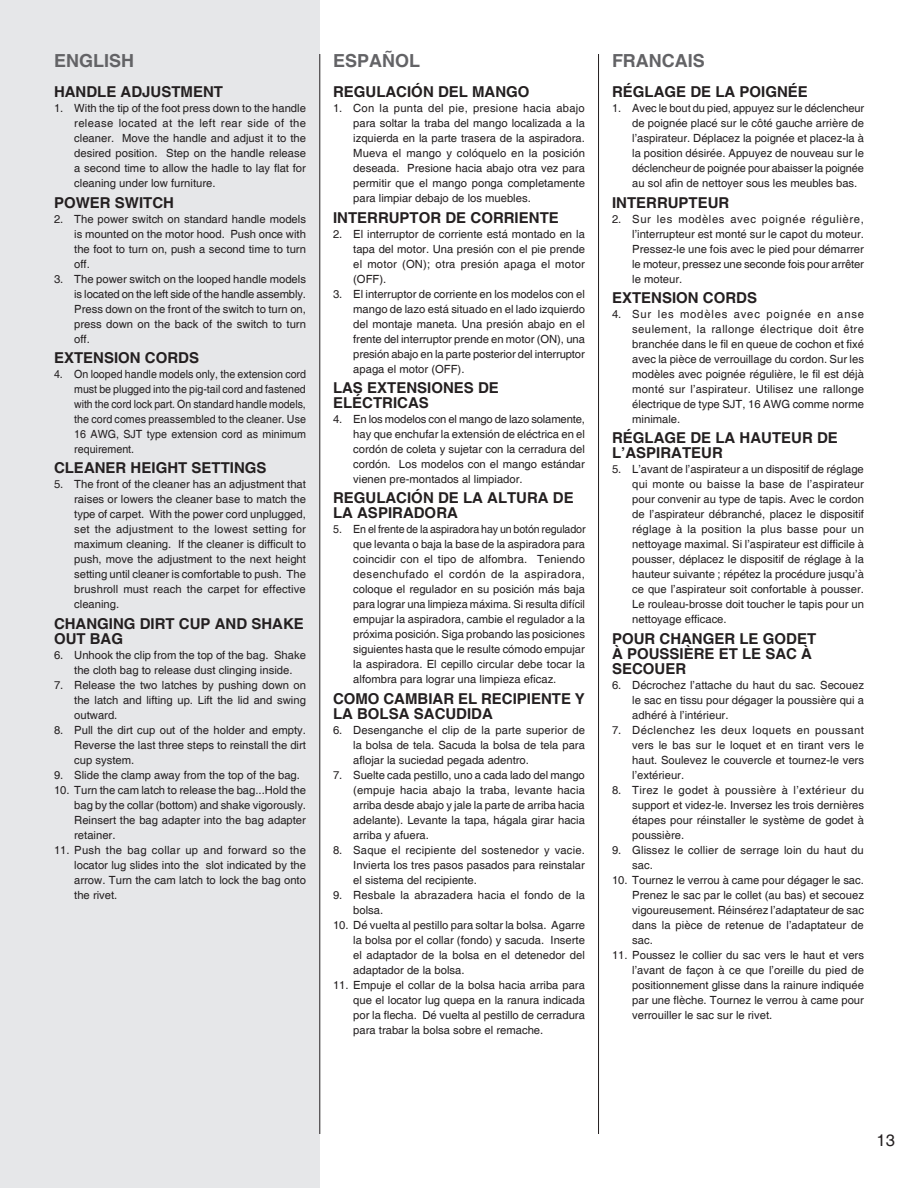
<style>
.page{position:relative;width:918px;height:1188px;background:#fff}
.page>*{position:absolute;margin:0;border:0;box-sizing:border-box;transform-origin:0 0}
.t1{font:700 18px "Helvetica";color:#636366}
.Body{font:16.5px "Helvetica";color:#231f20}
.HEAD_SECTIONS{font:700 15px/15px "Helvetica";color:#231f20}
.Body-2{font:11.25px/15px "Helvetica";color:#231f20;text-align:justify}
.Body-3{font:11.25px/15px "Helvetica";color:#231f20;text-align:justify;scale:.95 1}
</style>
<div class="page">
<div style="left:0;top:0;width:320px;height:1188px;background:#e6e7e9"></div>
<hr style="left:319px;top:54px;width:1px;height:1080px;background:#231f20">
<hr style="left:598px;top:54px;width:1px;height:1080px;background:#231f20">
<p class="t1" style="left:54px;top:50px;width:82px">ENGLISH</p>
<p class="HEAD_SECTIONS" style="left:54px;top:85px;width:171px">HANDLE ADJUSTMENT</p>
<p class="Body-2" style="left:74px;top:101px;width:233px;text-indent:-20px">1. With the tip of the foot press down to the handle release located at the left rear side of the cleaner. Move the handle and adjust it to the desired position. Step on the handle release a second time to allow the hadle to lay flat for cleaning under low furniture.</p>
<p class="HEAD_SECTIONS" style="left:54px;top:195px;width:121px">POWER SWITCH</p>
<p class="Body-2" style="left:74px;top:211px;width:233px;text-indent:-20px">2. The power switch on standard handle models is mounted on the motor hood. Push once with the foot to turn on, push a second time to turn off.</p>
<p class="Body-2" style="left:74px;top:271px;width:233px;text-indent:-20px">3. The power switch on the looped handle models is located on the left side of the handle assembly.<br>Press down on the front of the switch to turn on, press down on the back of the switch to turn off.</p>
<p class="HEAD_SECTIONS" style="left:54px;top:351px;width:147px">EXTENSION CORDS</p>
<p class="Body-3" style="left:74px;top:367px;width:246px;text-indent:-20px">4. On looped handle models only, the extension cord must be plugged into the pig-tail cord and fastened with the cord lock part. On standard handle models, the cord comes preassembled to the cleaner. Use 16 AWG, SJT type extension cord as minimum requirement.</p>
<p class="HEAD_SECTIONS" style="left:54px;top:461px;width:214px">CLEANER HEIGHT SETTINGS</p>
<p class="Body-2" style="left:74px;top:477px;width:233px;text-indent:-20px">5. The front of the cleaner has an adjustment that raises or lowers the cleaner base to match the type of carpet. With the power cord unplugged, set the adjustment to the lowest setting for maximum cleaning. If the cleaner is difficult to push, move the adjustment to the next height setting until cleaner is comfortable to push. The brushroll must reach the carpet for effective cleaning.</p>
<p class="HEAD_SECTIONS" style="left:54px;top:617px;width:251px">CHANGING DIRT CUP AND SHAKE<br>OUT BAG</p>
<p class="Body-2" style="left:54px;top:648px;width:254px;text-align:center">6. Unhook the clip from the top of the bag. Shake the cloth bag to release dust clinging inside.</p>
<p class="Body-2" style="left:74px;top:678px;width:233px;text-indent:-20px">7. Release the two latches by pushing down on the latch and lifting up. Lift the lid and swing outward.</p>
<p class="Body-2" style="left:74px;top:723px;width:233px;text-indent:-20px">8. Pull the dirt cup out of the holder and empty.<br>Reverse the last three steps to reinstall the dirt cup system.</p>
<p class="Body-2" style="left:54px;top:768px;width:247px">9. Slide the clamp away from the top of the bag.</p>
<p class="Body-2" style="left:74px;top:783px;width:233px;text-indent:-20px">10. Turn the cam latch to release the bag...Hold the bag by the collar (bottom) and shake vigorously.<br>Reinsert the bag adapter into the bag adapter retainer.</p>
<p class="Body-2" style="left:74px;top:843px;width:233px;text-indent:-20px">11. Push the bag collar up and forward so the locator lug slides into the slot indicated by the arrow. Turn the cam latch to lock the bag onto the rivet.</p>
<p class="t1" style="left:333px;top:50px;width:89px">ESPAÑOL</p>
<p class="HEAD_SECTIONS" style="left:333px;top:85px;width:198px">REGULACIÓN DEL MANGO</p>
<p class="Body-2" style="left:353px;top:101px;width:233px;text-indent:-20px">1. Con la punta del pie, presione hacia abajo para soltar la traba del mango localizada a la izquierda en la parte trasera de la aspiradora.<br>Mueva el mango y colóquelo en la posición deseada. Presione hacia abajo otra vez para permitir que el mango ponga completamente para limpiar debajo de los muebles.</p>
<p class="HEAD_SECTIONS" style="left:333px;top:210px;width:227px">INTERRUPTOR DE CORRIENTE</p>
<p class="Body-2" style="left:353px;top:226px;width:233px;text-indent:-20px">2. El interruptor de corriente está montado en la tapa del motor. Una presión con el pie prende el motor (ON); otra presión apaga el motor (OFF).</p>
<p class="Body-2" style="left:353px;top:286px;width:233px;text-indent:-20px">3. El interruptor de corriente en los modelos con el mango de lazo está situado en el lado izquierdo del montaje maneta. Una presión abajo en el frente del interruptor prende en motor (ON), una presión abajo en la parte posterior del interruptor apaga el motor (OFF).</p>
<p class="HEAD_SECTIONS" style="left:333px;top:381px;width:167px">LAS EXTENSIONES DE<br>ELÉCTRICAS</p>
<p class="Body-2" style="left:353px;top:412px;width:233px;text-indent:-20px">4. En los modelos con el mango de lazo solamente, hay que enchufar la extensión de eléctrica en el cordón de coleta y sujetar con la cerradura del cordón. Los modelos con el mango estándar vienen pre-montados al limpiador.</p>
<p class="HEAD_SECTIONS" style="left:333px;top:491px;width:242px">REGULACIÓN DE LA ALTURA DE<br>LA ASPIRADORA</p>
<p class="Body-3" style="left:353px;top:522px;width:246px;text-indent:-20px">5. En el frente de la aspiradora hay un botón regulador que levanta o baja la base de la aspiradora para coincidir con el tipo de alfombra. Teniendo desenchufado el cordón de la aspiradora, coloque el regulador en su posición más baja para lograr una limpieza máxima. Si resulta difícil empujar la aspiradora, cambie el regulador a la próxima posición. Siga probando las posiciones siguientes hasta que le resulte cómodo empujar la aspiradora. El cepillo circular debe tocar la alfombra para lograr una limpieza eficaz.</p>
<p class="HEAD_SECTIONS" style="left:333px;top:692px;width:253px">COMO CAMBIAR EL RECIPIENTE Y<br>LA BOLSA SACUDIDA</p>
<p class="Body-2" style="left:353px;top:723px;width:233px;text-indent:-20px">6. Desenganche el clip de la parte superior de la bolsa de tela. Sacuda la bolsa de tela para aflojar la suciedad pegada adentro.</p>
<p class="Body-2" style="left:353px;top:768px;width:233px;text-indent:-20px">7. Suelte cada pestillo, uno a cada lado del mango (empuje hacia abajo la traba, levante hacia arriba desde abajo y jale la parte de arriba hacia adelante). Levante la tapa, hágala girar hacia arriba y afuera.</p>
<p class="Body-2" style="left:353px;top:843px;width:233px;text-indent:-20px">8. Saque el recipiente del sostenedor y vacie.<br>Invierta los tres pasos pasados para reinstalar el sistema del recipiente.</p>
<p class="Body-2" style="left:353px;top:888px;width:233px;text-indent:-20px">9. Resbale la abrazadera hacia el fondo de la bolsa.</p>
<p class="Body-2" style="left:353px;top:918px;width:233px;text-indent:-20px">10. Dé vuelta al pestillo para soltar la bolsa. Agarre la bolsa por el collar (fondo) y sacuda. Inserte el adaptador de la bolsa en el detenedor del adaptador de la bolsa.</p>
<p class="Body-2" style="left:353px;top:978px;width:233px;text-indent:-20px">11. Empuje el collar de la bolsa hacia arriba para que el locator lug quepa en la ranura indicada por la flecha. Dé vuelta al pestillo de cerradura para trabar la bolsa sobre el remache.</p>
<p class="t1" style="left:612px;top:50px;width:94px">FRANCAIS</p>
<p class="HEAD_SECTIONS" style="left:612px;top:85px;width:197px">RÉGLAGE DE LA POIGNÉE</p>
<p class="Body-2" style="left:632px;top:101px;width:233px;text-indent:-20px">1. Avec le bout du pied, appuyez sur le déclencheur de poignée placé sur le côté gauche arrière de l’aspirateur. Déplacez la poignée et placez-la à la position désirée. Appuyez de nouveau sur le déclencheur de poignée pour abaisser la poignée au sol afin de nettoyer sous les meubles bas.</p>
<p class="HEAD_SECTIONS" style="left:612px;top:195px;width:119px">INTERRUPTEUR</p>
<p class="Body-2" style="left:632px;top:211px;width:233px;text-indent:-20px">2. Sur les modèles avec poignée régulière, l’interrupteur est monté sur le capot du moteur.<br>Pressez-le une fois avec le pied pour démarrer le moteur, pressez une seconde fois pour arrêter le moteur.</p>
<p class="HEAD_SECTIONS" style="left:612px;top:291px;width:147px">EXTENSION CORDS</p>
<p class="Body-2" style="left:632px;top:307px;width:233px;text-indent:-20px">4. Sur les modèles avec poignée en anse seulement, la rallonge électrique doit être branchée dans le fil en queue de cochon et fixé avec la pièce de verrouillage du cordon. Sur les modèles avec poignée régulière, le fil est déjà monté sur l’aspirateur. Utilisez une rallonge électrique de type SJT, 16 AWG comme norme minimale.</p>
<p class="HEAD_SECTIONS" style="left:612px;top:431px;width:227px">RÉGLAGE DE LA HAUTEUR DE<br>L’ASPIRATEUR</p>
<p class="Body-2" style="left:632px;top:462px;width:233px;text-indent:-20px">5. L’avant de l’aspirateur a un dispositif de réglage qui monte ou baisse la base de l’aspirateur pour convenir au type de tapis. Avec le cordon de l’aspirateur débranché, placez le dispositif réglage à la position la plus basse pour un nettoyage maximal. Si l’aspirateur est difficile à pousser, déplacez le dispositif de réglage à la hauteur suivante ; répétez la procédure jusqu’à ce que l’aspirateur soit confortable à pousser.<br>Le rouleau-brosse doit toucher le tapis pour un nettoyage efficace.</p>
<p class="HEAD_SECTIONS" style="left:612px;top:632px;width:206px">POUR CHANGER LE GODET<br>À POUSSIÈRE ET LE SAC À<br>SECOUER</p>
<p class="Body-2" style="left:632px;top:678px;width:233px;text-indent:-20px">6. Décrochez l’attache du haut du sac. Secouez le sac en tissu pour dégager la poussière qui a adhéré à l’intérieur.</p>
<p class="Body-2" style="left:632px;top:723px;width:233px;text-indent:-20px">7. Déclenchez les deux loquets en poussant vers le bas sur le loquet et en tirant vers le haut. Soulevez le couvercle et tournez-le vers l’extérieur.</p>
<p class="Body-2" style="left:632px;top:783px;width:233px;text-indent:-20px">8. Tirez le godet à poussière à l’extérieur du support et videz-le. Inversez les trois dernières étapes pour réinstaller le système de godet à poussière.</p>
<p class="Body-2" style="left:632px;top:843px;width:233px;text-indent:-20px">9. Glissez le collier de serrage loin du haut du sac.</p>
<p class="Body-2" style="left:632px;top:873px;width:233px;text-indent:-20px">10. Tournez le verrou à came pour dégager le sac.<br>Prenez le sac par le collet (au bas) et secouez vigoureusement. Réinsérez l’adaptateur de sac dans la pièce de retenue de l’adaptateur de sac.</p>
<p class="Body-2" style="left:632px;top:948px;width:233px;text-indent:-20px">11. Poussez le collier du sac vers le haut et vers l’avant de façon à ce que l’oreille du pied de positionnement glisse dans la rainure indiquée par une flèche. Tournez le verrou à came pour verrouiller le sac sur le rivet.</p>
<p class="Body" style="left:877px;top:1131px;width:20px">13</p>
</div>
